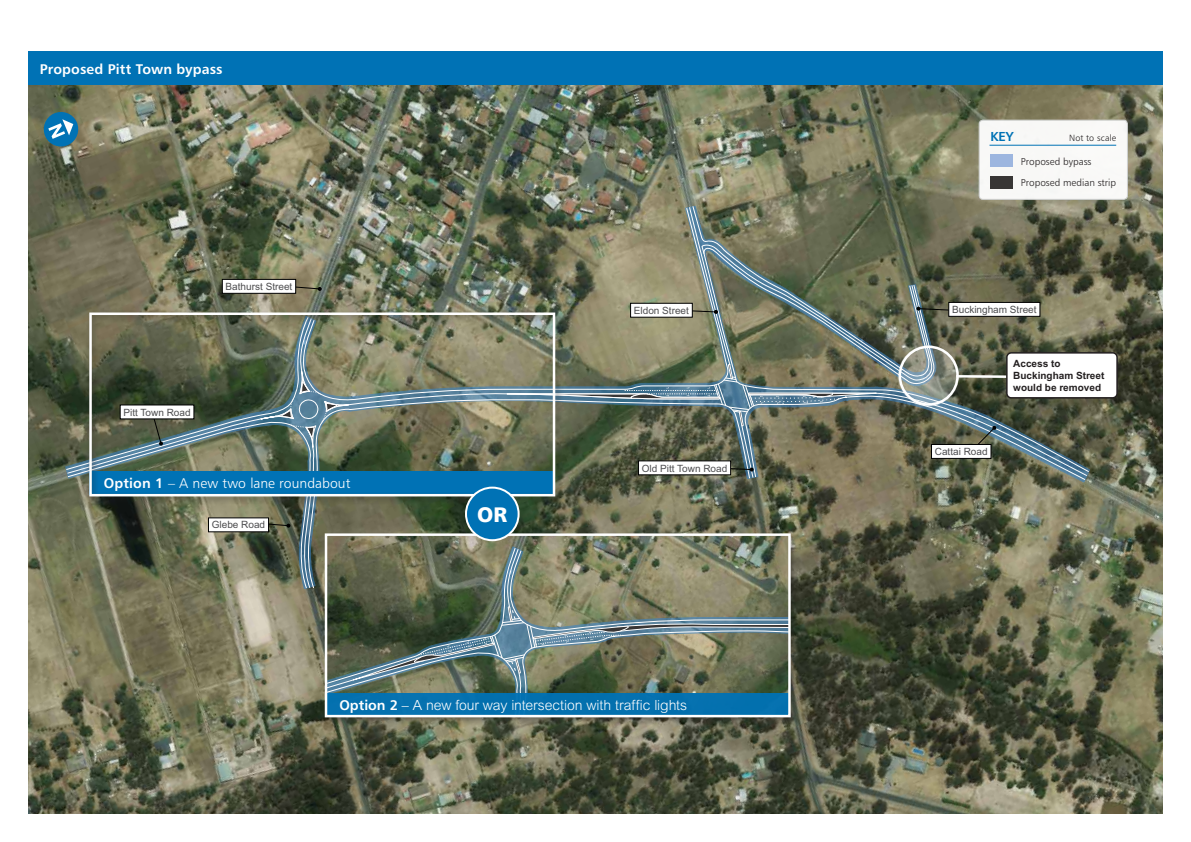
<style>
.page{position:relative;width:1191px;height:842px;background:#fff}
.page>*{position:absolute;margin:0;border:0;box-sizing:border-box;transform-origin:0 0}
.t1{font:700 21px "Trans Text Bd";color:#fff}
.t2{font:300 14px "Arial MT Std";letter-spacing:-.01em;color:#fff}
.t3{font:300 14px "Trans Text Lt";letter-spacing:.005em;color:#fff}
.t4{font:500 14px "Trans Text Md";letter-spacing:.005em;color:#fff}
.t5{font:500 13px "Trans Text Md";color:#0072b5}
.t6{font:10px "Arial MT Std";color:#4d4d4f}
.t7{font:700 10px/12px "Arial MT Std";color:#231f20}
.t8{font:300 10px "Trans Text Lt";color:#231f20}
.t9{font:300 9px "Trans Text Lt";letter-spacing:.015em;color:#231f20}
.s1{font-family:"Trans Text Md";font-weight:500}
</style>
<div class="page">
<img style="left:28px;top:85px;width:1134px;height:729px">
<svg style="left:41px;top:110px;width:40px;height:39px;background:#4a8296"></svg>
<div style="left:28px;top:52px;width:1134px;height:33px;background:#0072b5"></div>
<div style="left:979px;top:120px;width:148px;height:79px;background:#f8f8f7;border-radius:4px"></div>
<div style="left:979px;top:120px;width:148px;height:79px;border:1px solid #d1d3d4;border-radius:4px"></div>
<hr style="left:989px;top:145px;width:127px;height:1px;background:#0072b5">
<div style="left:990px;top:154px;width:23px;height:12px;background:#9db6df"></div>
<div style="left:990px;top:176px;width:23px;height:12px;background:#383635"></div>
<div style="left:323px;top:531px;width:475px;height:194px;background:#231f20;opacity:.5"></div>
<img style="left:66px;top:207px;width:1021px;height:509px">
<div style="left:1006px;top:353px;width:111px;height:45px;background:#fff;border-radius:5px"></div>
<div style="left:1006px;top:352px;width:111px;height:47px;border:2px solid #231f20;border-radius:5px"></div>
<h2 class="t4" style="left:40px;top:60px;width:184px">Proposed Pitt Town bypass</h2>
<p class="t6" style="left:226px;top:281px;width:68px">Bathurst Street</p>
<p class="t6" style="left:123px;top:406px;width:69px">Pitt Town Road</p>
<h2 class="t3" style="left:104px;top:475px;width:248px"><span class="s1">Option 1</span> – A new two lane roundabout</h2>
<p class="t6" style="left:212px;top:519px;width:55px">Glebe Road</p>
<h1 class="t1" style="left:477px;top:501px;width:32px">OR</h1>
<h3 class="t5" style="left:990px;top:128px;width:25px">KEY</h3>
<p class="t9" style="left:1069px;top:132px;width:49px">Not to scale</p>
<p class="t8" style="left:1020px;top:176px;width:97px">Proposed median strip</p>
<p class="t8" style="left:1020px;top:156px;width:72px">Proposed bypass</p>
<p class="t6" style="left:634px;top:305px;width:57px">Eldon Street</p>
<p class="t6" style="left:952px;top:304px;width:86px">Buckingham Street</p>
<p class="t6" style="left:642px;top:462px;width:87px">Old Pitt Town Road</p>
<p class="t6" style="left:934px;top:446px;width:54px">Cattai Road</p>
<p class="t7" style="left:1013px;top:357px;width:93px">Access to<br>Buckingham Street would be removed</p>
<h2 class="t2" style="left:339px;top:697px;width:349px"><span class="s1">Option 2</span> – A new four way intersection with traffic lights</h2>
</div>
